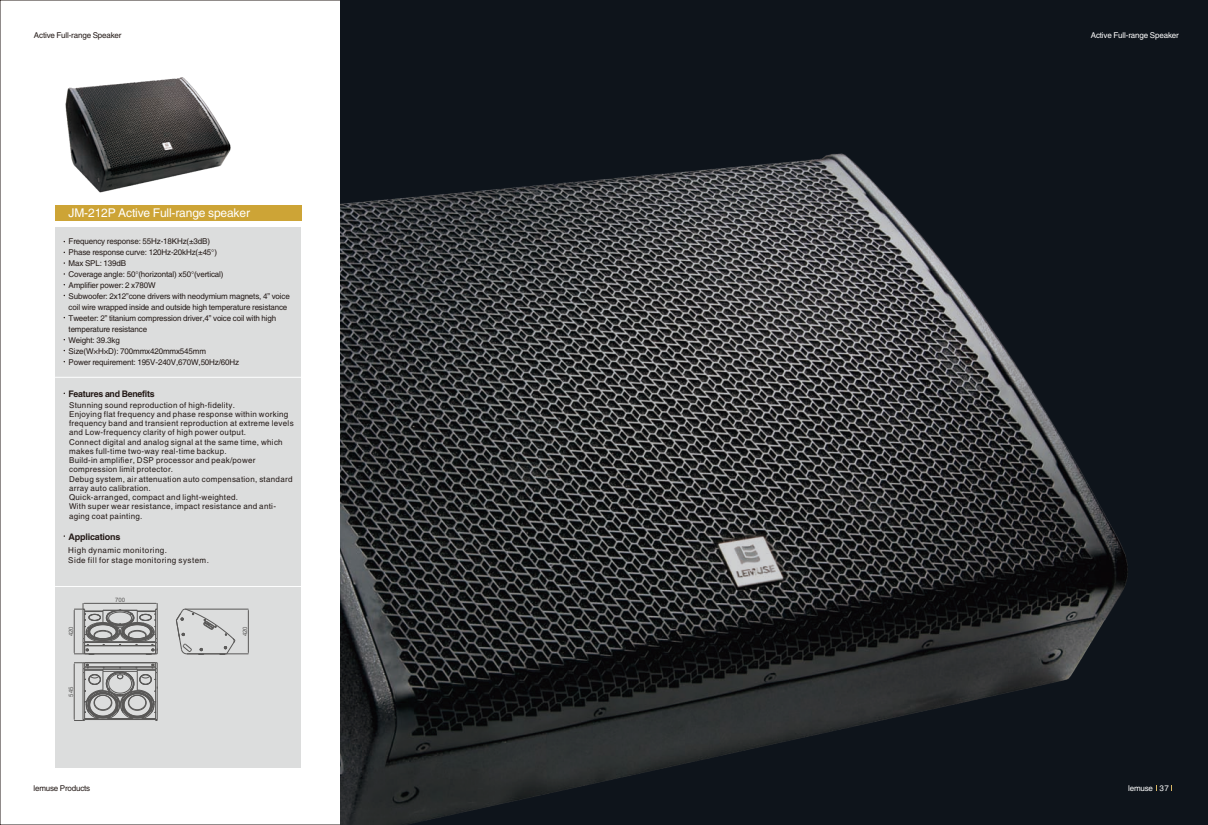
<style>
.page{position:relative;width:1208px;height:825px;background:#fff}
.page>*{position:absolute;margin:0;border:0;box-sizing:border-box;transform-origin:0 0}
.t1{font:12px "Arial";letter-spacing:-.01em;color:#fff}
.t2{font:700 9px "Arial";letter-spacing:-.025em;color:#231916}
.t3{font:8px/9.3px "Arial";letter-spacing:.035em;color:#231916}
.t4{font:8px/11px "Arial";letter-spacing:-.015em;color:#231916}
.t5{font:8px/10.2px "Arial";letter-spacing:.055em;color:#231916}
.t6{font:8px "Arial";letter-spacing:-.02em;color:#fff}
.t7{font:8px "Arial";letter-spacing:-.02em;color:#231916}
.t8{font:8px "Arial";letter-spacing:-.025em;color:#231916}
.t9{font:6px "Arial";color:#595857}
</style>
<div class="page">
<div style="left:55px;top:227px;width:246px;height:541px;background:#dcdddd"></div>
<div style="left:55px;top:205px;width:246px;height:16px;background:#cda436"></div>
<hr style="left:55px;top:377px;width:246px;height:1px;background:#fff">
<hr style="left:55px;top:586px;width:246px;height:1px;background:#fff">
<svg style="left:74px;top:603px;width:84px;height:52px"></svg>
<svg style="left:74px;top:662px;width:84px;height:59px"></svg>
<hr style="left:185px;top:609px;width:63px;height:1px;background:#595857">
<hr style="left:187px;top:654px;width:61px;height:1px;background:#595857">
<hr style="left:248px;top:610px;width:1px;height:43px;background:#595857">
<svg style="left:176px;top:609px;width:60px;height:46px"></svg>
<div style="left:340px;top:0;width:868px;height:825px;background:#0e141b"></div>
<img style="left:340px;top:153px;width:788px;height:672px">
<img style="left:65px;top:77px;width:166px;height:116px">
<p class="t7" style="left:34px;top:33px;width:89px">Active Full-range Speaker</p>
<p class="t6" style="left:1090px;top:33px;width:90px">Active Full-range Speaker</p>
<h1 class="t1" style="left:69px;top:208px;width:183px">JM-212P Active Full-range speaker</h1>
<p class="t4" style="left:69px;top:236px;width:223px">Frequency response: 55Hz-18KHz(±3dB)<br>Phase response curve: 120Hz-20kHz(±45°)<br>Max SPL: 139dB<br>Coverage angle: 50°(horizontal) x50°(vertical)<br>Amplifier power: 2 x780W<br>Subwoofer: 2x12”cone drivers with neodymium magnets, 4” voice coil wire wrapped inside and outside high temperature resistance Tweeter: 2” titanium compression driver,4” voice coil with high temperature resistance<br>Weight: 39.3kg<br>Size(W×H×D): 700mmx420mmx545mm<br>Power requirement: 195V-240V,670W,50Hz/60Hz</p>
<p class="t2" style="left:68px;top:390px;width:88px">Features and Benefits</p>
<p class="t3" style="left:69px;top:401px;width:226px">Stunning sound reproduction of high-fidelity.<br>Enjoying flat frequency and phase response within working frequency band and transient reproduction at extreme levels and Low-frequency clarity of high power output.<br>Connect digital and analog signal at the same time, which makes full-time two-way real-time backup.<br>Build-in amplifier, DSP processor and peak/power compression limit protector.<br>Debug system, air attenuation auto compensation, standard array auto calibration.<br>Quick-arranged, compact and light-weighted.<br>With super wear resistance, impact resistance and anti&shy;aging coat painting.</p>
<p class="t2" style="left:69px;top:533px;width:54px">Applications</p>
<p class="t5" style="left:68px;top:546px;width:142px">High dynamic monitoring.<br>Side fill for stage monitoring system.</p>
<p class="t9" style="left:69px;top:636px;width:12px;rotate:-90deg">420</p>
<p class="t9" style="left:69px;top:697px;width:12px;rotate:-90deg">545</p>
<p class="t9" style="left:115px;top:598px;width:12px">700</p>
<p class="t9" style="left:243px;top:636px;width:12px;rotate:-90deg">420</p>
<p class="t8" style="left:34px;top:785px;width:58px">lemuse Products</p>
<p class="t6" style="left:1128px;top:785px;width:42px">lemuse 37</p>
</div>
